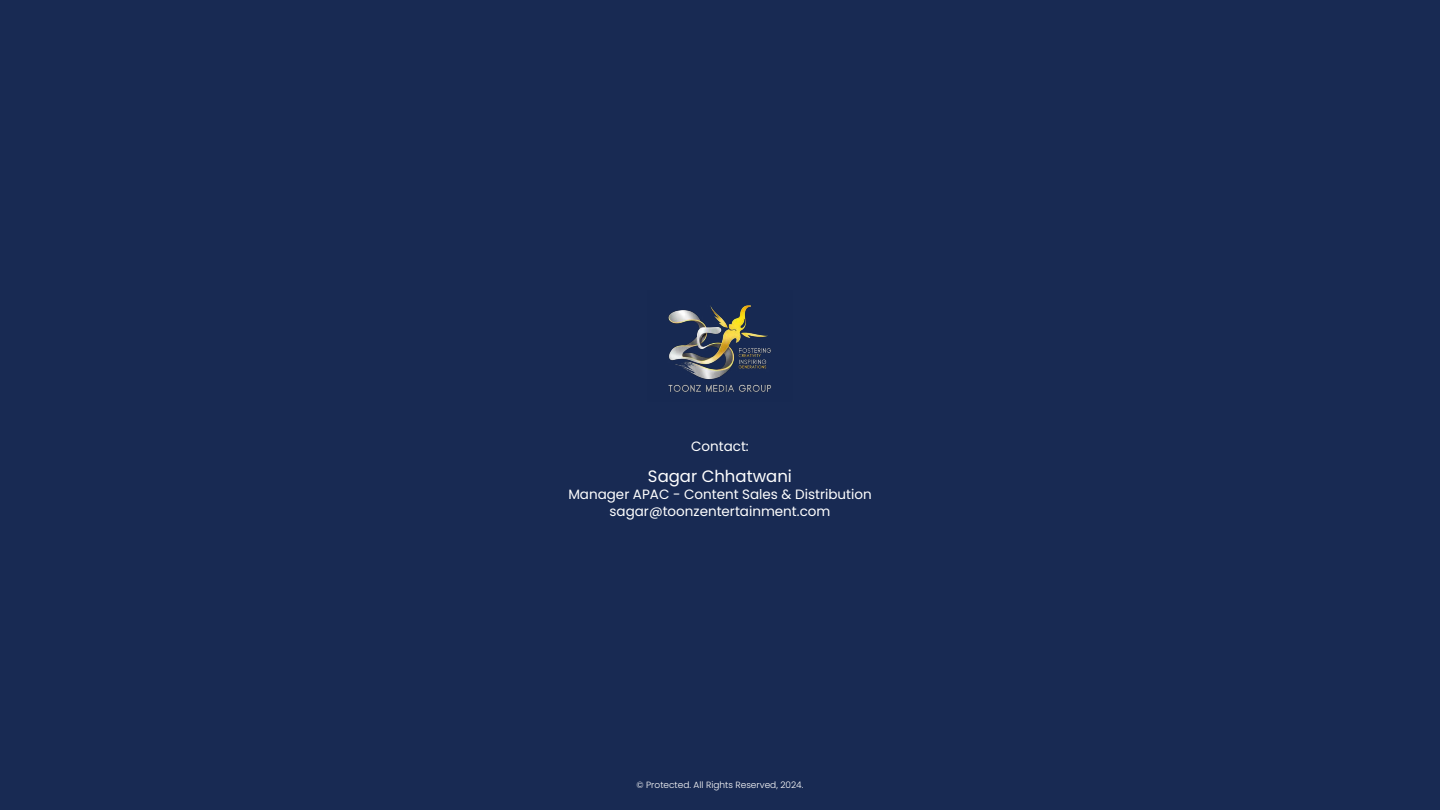
<style>
.page{position:relative;width:1440px;height:810px;background:#182a53}
.page>*{position:absolute;margin:0;border:0;box-sizing:border-box;transform-origin:0 0}
.t1{font:16.5px "Poppins";color:#fff}
.t2{font:13.5px/17.4px "Poppins";color:#fff;text-align:center}
.t3{font:300 9px "Poppins";color:#fff}
</style>
<div class="page">
<img style="left:668px;top:305px;width:104px;height:87px">
<p class="t2" style="left:691px;top:438px;width:59px">Contact:</p>
<p class="t1" style="left:648px;top:466px;width:146px">Sagar Chhatwani</p>
<p class="t2" style="left:568px;top:486px;width:305px">Manager APAC - Content Sales &amp; Distribution sagar@toonzentertainment.com</p>
<p class="t3" style="left:637px;top:780px;width:168px">© Protected. All Rights Reserved, 2024.</p>
</div>
